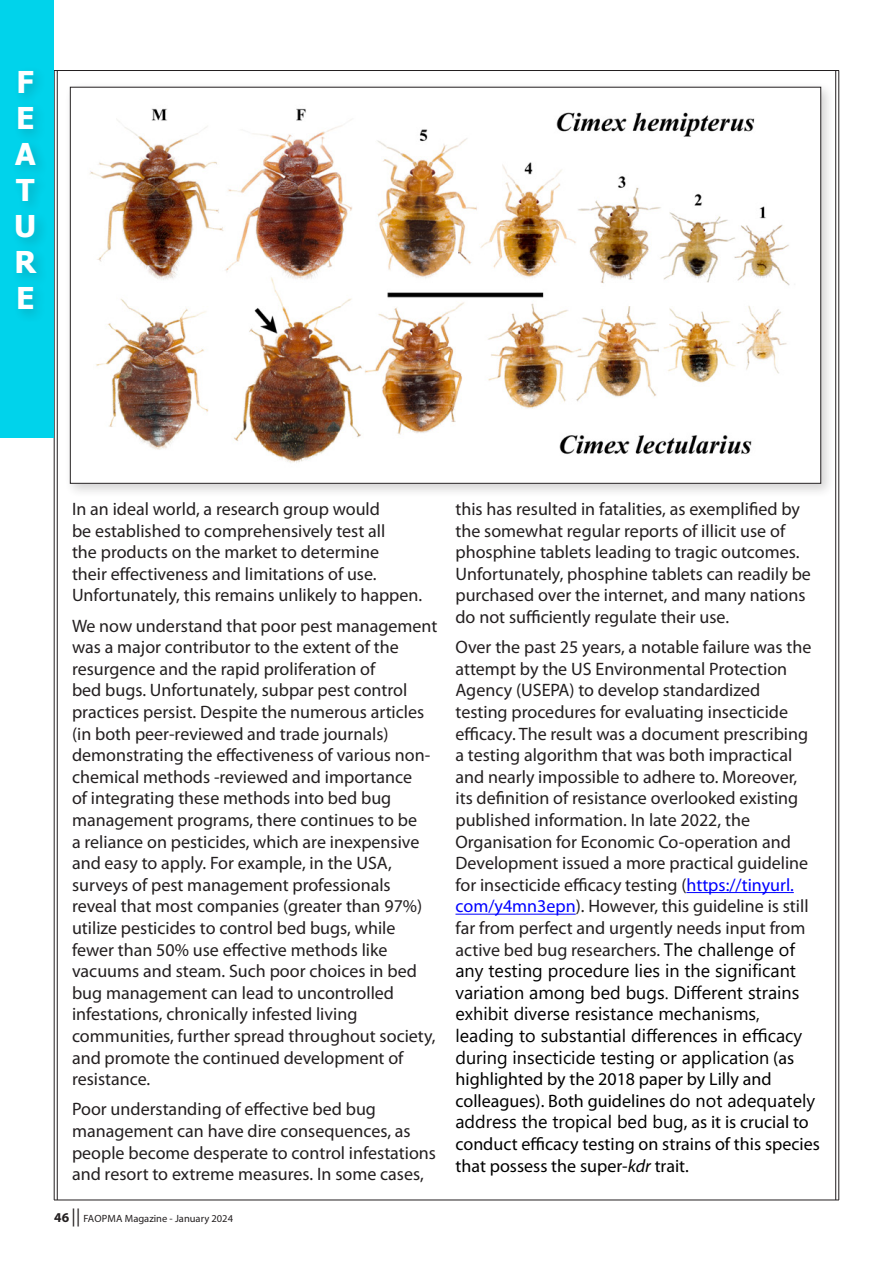
<style>
.page{position:relative;width:893px;height:1263px;background:#fff}
.page>*{position:absolute;margin:0;border:0;box-sizing:border-box;transform-origin:0 0}
.t1{font:700 30px/36px "Tahoma";color:#fff}
.t2{font:18px/21.6px "Myriad Pro";color:#231f20}
.Folio{font:10.5px "Myriad Pro";color:#231f20}
.s1{font-weight:700;font-size:13.5px}
.s2{font-size:18px}
.s3{color:#00f}
.s4{font-family:"Segoe UI";color:#000}
.s5{color:#000}
.s6{font-style:italic;color:#000}
</style>
<div class="page">
<hr style="left:54px;top:1200px;width:785px;height:1px;background:#231f20">
<hr style="left:57px;top:71px;width:1px;height:1129px;background:#231f20">
<hr style="left:54px;top:71px;width:1px;height:1129px;background:#231f20">
<hr style="left:838px;top:71px;width:1px;height:1129px;background:#231f20">
<hr style="left:835px;top:71px;width:1px;height:1129px;background:#231f20">
<hr style="left:54px;top:70px;width:785px;height:1px;background:#231f20">
<div style="left:0;top:0;width:54px;height:438px;background:#00d3eb"></div>
<div style="left:11px;top:65px;width:40px;height:259px;background:#231f20;opacity:.2"></div>
<hr style="left:686px;top:892px;width:108px;height:1px;background:#00f">
<hr style="left:455px;top:914px;width:121px;height:1px;background:#00f">
<div style="left:64px;top:81px;width:772px;height:417px;background:#231f20;opacity:.2"></div>
<img style="left:72px;top:89px;width:747px;height:392px">
<p class="t1" style="left:17px;top:65px;width:19px">F</p>
<p class="t1" style="left:16px;top:101px;width:20px">E</p>
<p class="t1" style="left:15px;top:137px;width:22px">A</p>
<p class="t1" style="left:16px;top:173px;width:20px">T</p>
<p class="t1" style="left:14px;top:209px;width:24px">U</p>
<p class="t1" style="left:14px;top:245px;width:23px">R<br>E</p>
<p class="t2" style="left:72px;top:498px;width:352px">In an ideal world, a research group would<br>be established to comprehensively test all<br>the products on the market to determine<br>their effectiveness and limitations of use.<br>Unfortunately, this remains unlikely to happen.</p>
<p class="t2" style="left:72px;top:614px;width:367px">We now understand that poor pest management was a major contributor to the extent of the resurgence and the rapid proliferation of<br>bed bugs. Unfortunately, subpar pest control practices persist. Despite the numerous articles (in both peer-reviewed and trade journals) demonstrating the effectiveness of various non&shy;chemical methods -reviewed and importance<br>of integrating these methods into bed bug management programs, there continues to be<br>a reliance on pesticides, which are inexpensive and easy to apply. For example, in the USA, surveys of pest management professionals reveal that most companies (greater than 97%) utilize pesticides to control bed bugs, while fewer than 50% use effective methods like vacuums and steam. Such poor choices in bed bug management can lead to uncontrolled infestations, chronically infested living communities, further spread throughout society, and promote the continued development of resistance.</p>
<p class="t2" style="left:72px;top:1098px;width:366px">Poor understanding of effective bed bug management can have dire consequences, as people become desperate to control infestations and resort to extreme measures. In some cases,</p>
<p class="Folio" style="left:54px;top:1212px;width:181px"><span class="s1">46</span> <span class="s2">||</span> FAOPMA Magazine - January 2024</p>
<p class="t2" style="left:455px;top:498px;width:357px">this has resulted in fatalities, as exemplified by the somewhat regular reports of illicit use of phosphine tablets leading to tragic outcomes.<br>Unfortunately, phosphine tablets can readily be purchased over the internet, and many nations do not sufficiently regulate their use.</p>
<p class="t2" style="left:455px;top:636px;width:366px">Over the past 25 years, a notable failure was the attempt by the US Environmental Protection Agency (USEPA) to develop standardized<br>testing procedures for evaluating insecticide efficacy. The result was a document prescribing a testing algorithm that was both impractical and nearly impossible to adhere to. Moreover,<br>its definition of resistance overlooked existing published information. In late 2022, the Organisation for Economic Co-operation and Development issued a more practical guideline for insecticide efficacy testing (<span class="s3">https://tinyurl. com/y4mn3epn</span>). However, this guideline is still far from perfect and urgently needs input from active bed bug researchers. <span class="s4">The challenge of any testing procedure lies in the significant variation among bed bugs. Different strains exhibit diverse resistance mechanisms, leading to substantial differences in efficacy during insecticide testing or application</span> <span class="s5">(as highlighted by the 2018 paper by Lilly and colleagues). Both guidelines</span> <span class="s4">do not adequately address the tropical bed bug</span><span class="s5">, as it is crucial to conduct efficacy testing on strains of this species that possess the super-</span><span class="s6">kdr</span> <span class="s5">trait.</span></p>
</div>
